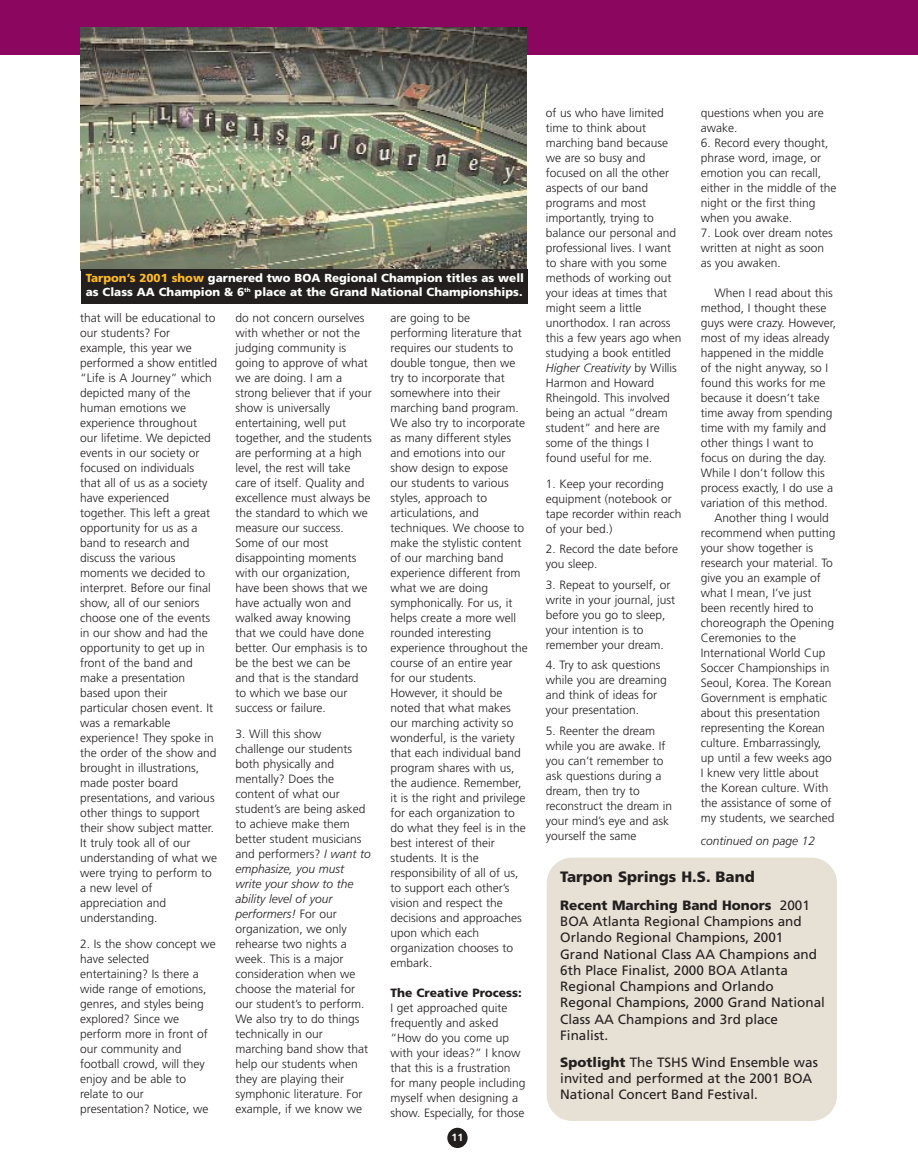
<style>
.page{position:relative;width:918px;height:1175px;background:#fff}
.page>*{position:absolute;margin:0;border:0;box-sizing:border-box;transform-origin:0 0}
.t1{font:900 15px "Frutiger";color:#231f1f}
.t2{font:13.5px/16.2px "Frutiger";color:#231f1f}
.t3{font:300 12px/15px "Frutiger";color:#231f1f}
.t4{font:900 12px "Frutiger";color:#231f1f}
.t5{font:italic 300 12px "Frutiger";color:#231f1f}
.t6{font:900 11.7px/14px "Frutiger";color:#fff}
.t7{font:700 10.5px "Frutiger";color:#fff}
.s1{color:#fdb926}
.s2{font-style:italic}
.s3{font-weight:900}
</style>
<div class="page">
<div style="left:447px;top:1127px;width:21px;height:21px;background:#231f1f;border-radius:50%"></div>
<div style="left:0;top:0;width:918px;height:54px;background:#8b065e"></div>
<div style="left:547px;top:857px;width:290px;height:263px;background:#e7e0d5;border-radius:26px"></div>
<img style="left:81px;top:27px;width:446px;height:242px">
<div style="left:81px;top:269px;width:447px;height:35px;background:#231f1f"></div>
<p class="t6" style="left:86px;top:271px;width:440px"><span class="s1">Tarpon’s 2001 show</span> garnered two BOA Regional Champion titles as well as Class AA Champion &amp; 6<sup>th</sup> place at the Grand National Championships.</p>
<p class="t3" style="left:80px;top:311px;width:139px">that will be educational to our students? For example, this year we performed a show entitled “Life is A Journey” which depicted many of the human emotions we experience throughout our lifetime. We depicted events in our society or focused on individuals that all of us as a society have experienced together. This left a great opportunity for us as a band to research and discuss the various moments we decided to interpret. Before our final show, all of our seniors choose one of the events in our show and had the opportunity to get up in front of the band and make a presentation based upon their particular chosen event. It was a remarkable experience! They spoke in the order of the show and brought in illustrations, made poster board presentations, and various other things to support their show subject matter.<br>It truly took all of our understanding of what we were trying to perform to a new level of appreciation and understanding.</p>
<p class="t3" style="left:80px;top:937px;width:137px">2. Is the show concept we have selected entertaining? Is there a wide range of emotions, genres, and styles being explored? Since we perform more in front of our community and football crowd, will they enjoy and be able to relate to our presentation? Notice, we</p>
<p class="t3" style="left:235px;top:311px;width:138px">do not concern ourselves with whether or not the judging community is going to approve of what we are doing. I am a strong believer that if your show is universally entertaining, well put together, and the students are performing at a high level, the rest will take care of itself. Quality and excellence must always be the standard to which we measure our success.<br>Some of our most disappointing moments with our organization, have been shows that we have actually won and walked away knowing that we could have done better. Our emphasis is to be the best we can be and that is the standard to which we base our success or failure.</p>
<p class="t3" style="left:235px;top:727px;width:137px">3. Will this show challenge our students both physically and mentally? Does the content of what our student’s are being asked to achieve make them better student musicians and performers? <span class="s2">I want to emphasize, you must write your show to the ability level of your performers!</span> For our organization, we only rehearse two nights a week. This is a major consideration when we choose the material for our student’s to perform.<br>We also try to do things technically in our marching band show that help our students when they are playing their symphonic literature. For example, if we know we</p>
<p class="t3" style="left:391px;top:311px;width:139px">are going to be performing literature that requires our students to double tongue, then we try to incorporate that somewhere into their marching band program.<br>We also try to incorporate as many different styles and emotions into our show design to expose our students to various styles, approach to articulations, and techniques. We choose to make the stylistic content of our marching band experience different from what we are doing symphonically. For us, it helps create a more well rounded interesting experience throughout the course of an entire year for our students.<br>However, it should be noted that what makes our marching activity so wonderful, is the variety that each individual band program shares with us, the audience. Remember, it is the right and privilege for each organization to do what they feel is in the best interest of their students. It is the responsibility of all of us, to support each other’s vision and respect the decisions and approaches upon which each organization chooses to embark.</p>
<p class="t4" style="left:391px;top:988px;width:133px">The Creative Process:</p>
<p class="t3" style="left:391px;top:1001px;width:136px">I get approached quite frequently and asked “How do you come up with your ideas?” I know that this is a frustration for many people including myself when designing a show. Especially, for those</p>
<p class="t7" style="left:452px;top:1133px;width:13px">11</p>
<p class="t3" style="left:546px;top:106px;width:137px">of us who have limited time to think about marching band because we are so busy and focused on all the other aspects of our band programs and most importantly, trying to balance our personal and professional lives. I want to share with you some methods of working out your ideas at times that might seem a little unorthodox. I ran across this a few years ago when studying a book entitled<br><span class="s2">Higher Creativity</span> by Willis<br>Harmon and Howard<br>Rheingold. This involved being an actual “dream student” and here are some of the things I found useful for me.</p>
<p class="t3" style="left:546px;top:477px;width:137px">1. Keep your recording equipment (notebook or tape recorder within reach of your bed.)</p>
<p class="t3" style="left:546px;top:542px;width:134px">2. Record the date before you sleep.</p>
<p class="t3" style="left:546px;top:578px;width:131px">3. Repeat to yourself, or write in your journal, just before you go to sleep, your intention is to remember your dream.</p>
<p class="t3" style="left:546px;top:658px;width:123px">4. Try to ask questions while you are dreaming and think of ideas for your presentation.</p>
<p class="t3" style="left:546px;top:724px;width:128px">5. Reenter the dream while you are awake. If you can’t remember to ask questions during a dream, then try to reconstruct the dream in your mind’s eye and ask yourself the same</p>
<p class="t3" style="left:701px;top:106px;width:124px">questions when you are awake.</p>
<p class="t3" style="left:701px;top:136px;width:137px">6. Record every thought, phrase word, image, or emotion you can recall, either in the middle of the night or the first thing when you awake.</p>
<p class="t3" style="left:701px;top:226px;width:133px">7. Look over dream notes written at night as soon as you awaken.</p>
<p class="t3" style="left:714px;top:286px;width:120px">When I read about this</p>
<p class="t3" style="left:701px;top:301px;width:127px">method, I thought these</p>
<p class="t3" style="left:701px;top:316px;width:137px">guys were crazy. However,</p>
<p class="t3" style="left:701px;top:331px;width:130px">most of my ideas already</p>
<p class="t3" style="left:701px;top:346px;width:125px">happened in the middle</p>
<p class="t3" style="left:701px;top:361px;width:129px">of the night anyway, so I</p>
<p class="t3" style="left:701px;top:376px;width:126px">found this works for me</p>
<p class="t3" style="left:701px;top:391px;width:120px">because it doesn’t take</p>
<p class="t3" style="left:701px;top:406px;width:133px">time away from spending</p>
<p class="t3" style="left:701px;top:421px;width:127px">time with my family and</p>
<p class="t3" style="left:701px;top:436px;width:114px">other things I want to</p>
<p class="t3" style="left:701px;top:451px;width:127px">focus on during the day.</p>
<p class="t3" style="left:701px;top:466px;width:125px">While I don’t follow this</p>
<p class="t3" style="left:701px;top:481px;width:134px">process exactly, I do use a</p>
<p class="t3" style="left:701px;top:496px;width:128px">variation of this method.</p>
<p class="t3" style="left:714px;top:511px;width:116px">Another thing I would</p>
<p class="t3" style="left:701px;top:526px;width:136px">recommend when putting</p>
<p class="t3" style="left:701px;top:541px;width:114px">your show together is</p>
<p class="t3" style="left:701px;top:556px;width:133px">research your material. To</p>
<p class="t3" style="left:701px;top:571px;width:121px">give you an example of</p>
<p class="t3" style="left:701px;top:586px;width:112px">what I mean, I’ve just</p>
<p class="t3" style="left:701px;top:601px;width:114px">been recently hired to</p>
<p class="t3" style="left:701px;top:616px;width:135px">choreograph the Opening</p>
<p class="t3" style="left:701px;top:631px;width:97px">Ceremonies to the</p>
<p class="t3" style="left:701px;top:646px;width:126px">International World Cup</p>
<p class="t3" style="left:701px;top:661px;width:130px">Soccer Championships in</p>
<p class="t3" style="left:701px;top:676px;width:132px">Seoul, Korea. The Korean</p>
<p class="t3" style="left:701px;top:691px;width:128px">Government is emphatic</p>
<p class="t3" style="left:701px;top:706px;width:121px">about this presentation</p>
<p class="t3" style="left:701px;top:721px;width:126px">representing the Korean</p>
<p class="t3" style="left:701px;top:736px;width:122px">culture. Embarrassingly,</p>
<p class="t3" style="left:701px;top:751px;width:133px">up until a few weeks ago</p>
<p class="t3" style="left:701px;top:766px;width:119px">I knew very little about</p>
<p class="t3" style="left:701px;top:781px;width:129px">the Korean culture. With</p>
<p class="t3" style="left:701px;top:796px;width:132px">the assistance of some of</p>
<p class="t3" style="left:701px;top:811px;width:135px">my students, we searched</p>
<p class="t5" style="left:701px;top:835px;width:116px">continued on page 12</p>
<p class="t1" style="left:560px;top:871px;width:196px">Tarpon Springs H.S. Band</p>
<p class="t2" style="left:560px;top:898px;width:266px"><span class="s3">Recent Marching Band Honors</span> 2001<br>BOA Atlanta Regional Champions and<br>Orlando Regional Champions, 2001<br>Grand National Class AA Champions and<br>6th Place Finalist, 2000 BOA Atlanta<br>Regional Champions and Orlando<br>Regonal Champions, 2000 Grand National<br>Class AA Champions and 3rd place<br>Finalist.</p>
<p class="t2" style="left:560px;top:1055px;width:259px"><span class="s3">Spotlight</span> The TSHS Wind Ensemble was invited and performed at the 2001 BOA<br>National Concert Band Festival.</p>
</div>
